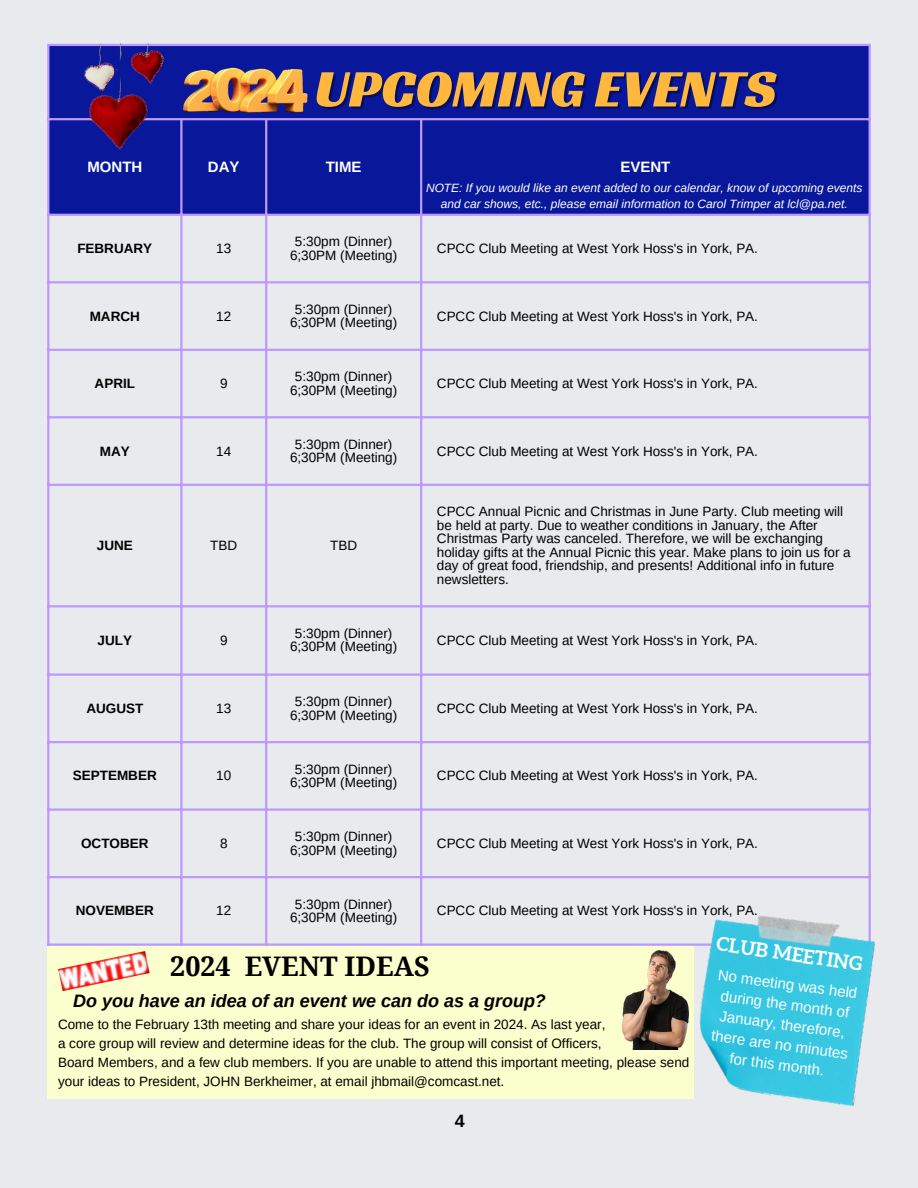
<style>
.page{position:relative;width:918px;height:1188px;background:#e9eaed}
.page>*{position:absolute;margin:0;border:0;box-sizing:border-box;transform-origin:0 0}
.t1{font:53.85px "Racing Sans One";color:#ffb73e}
.t2{font:700 27px "Droid Serif";color:#000}
.t3{font:700 19.35px "Aleo";color:#fff}
.t4{font:italic 700 18px "Arimo";color:#000}
.t5{font:700 17.85px "Arimo";color:#000}
.t6{font:15px/20.2px "Arimo";color:#fff;text-align:center}
.t7{font:700 15px "Arimo";color:#fff}
.t8{font:15px "Arimo";color:#000}
.t9{font:13.5px/13.5px "Arimo";color:#000}
.t10{font:700 13.5px "Arimo";color:#000}
.t11{font:italic 12px/16px "Arimo";color:#fff;text-align:center}
</style>
<div class="page">
<div style="left:49px;top:46px;width:820px;height:168px;background:#09189b"></div>
<hr style="left:47px;top:46px;width:2px;height:953px;background:#b9f">
<hr style="left:180px;top:120px;width:3px;height:879px;background:#b9f">
<hr style="left:265px;top:120px;width:2px;height:879px;background:#b9f">
<hr style="left:420px;top:120px;width:2px;height:879px;background:#b9f">
<hr style="left:869px;top:46px;width:2px;height:953px;background:#b9f">
<hr style="left:47px;top:44px;width:824px;height:2px;background:#b9f">
<hr style="left:47px;top:118px;width:824px;height:2px;background:#b9f">
<hr style="left:47px;top:214px;width:824px;height:2px;background:#b9f">
<hr style="left:47px;top:281px;width:824px;height:2px;background:#b9f">
<hr style="left:47px;top:349px;width:824px;height:2px;background:#b9f">
<hr style="left:47px;top:416px;width:824px;height:2px;background:#b9f">
<hr style="left:47px;top:484px;width:824px;height:2px;background:#b9f">
<hr style="left:47px;top:605px;width:824px;height:2px;background:#b9f">
<hr style="left:47px;top:674px;width:824px;height:2px;background:#b9f">
<hr style="left:47px;top:741px;width:824px;height:2px;background:#b9f">
<hr style="left:47px;top:809px;width:824px;height:2px;background:#b9f">
<hr style="left:47px;top:876px;width:824px;height:2px;background:#b9f">
<hr style="left:47px;top:944px;width:824px;height:2px;background:#b9f">
<img style="left:181px;top:64px;width:127px;height:49px">
<img style="left:684px;top:901px;width:191px;height:206px">
<div style="left:47px;top:946px;width:647px;height:153px;background:#fbffcd"></div>
<img style="left:58px;top:951px;width:92px;height:40px">
<img style="left:622px;top:951px;width:67px;height:99px">
<img style="left:74px;top:44px;width:97px;height:108px">
<p class="t1" style="left:315px;top:54px;width:463px">UPCOMING EVENTS</p>
<p class="t7" style="left:87px;top:158px;width:56px">MONTH</p>
<p class="t7" style="left:208px;top:158px;width:33px">DAY</p>
<p class="t7" style="left:326px;top:158px;width:37px">TIME</p>
<p class="t7" style="left:620px;top:158px;width:51px">EVENT</p>
<p class="t10" style="left:77px;top:241px;width:76px">FEBRUARY</p>
<p class="t9" style="left:216px;top:242px;width:17px">13</p>
<p class="t9" style="left:295px;top:235px;width:99px">5:30pm (Dinner)</p>
<p class="t9" style="left:290px;top:248px;width:109px">6;30PM (Meeting)</p>
<p class="t10" style="left:90px;top:308px;width:52px">MARCH</p>
<p class="t9" style="left:216px;top:309px;width:17px">12</p>
<p class="t9" style="left:295px;top:302px;width:99px">5:30pm (Dinner)</p>
<p class="t9" style="left:290px;top:316px;width:109px">6;30PM (Meeting)</p>
<p class="t10" style="left:95px;top:376px;width:42px">APRIL</p>
<p class="t9" style="left:220px;top:377px;width:9px">9</p>
<p class="t9" style="left:295px;top:370px;width:99px">5:30pm (Dinner)</p>
<p class="t9" style="left:290px;top:383px;width:109px">6;30PM (Meeting)</p>
<p class="t10" style="left:100px;top:443px;width:31px">MAY</p>
<p class="t9" style="left:216px;top:444px;width:17px">14</p>
<p class="t9" style="left:295px;top:437px;width:99px">5:30pm (Dinner)</p>
<p class="t9" style="left:290px;top:451px;width:109px">6;30PM (Meeting)</p>
<p class="t10" style="left:97px;top:538px;width:37px">JUNE</p>
<p class="t9" style="left:210px;top:539px;width:28px">TBD</p>
<p class="t9" style="left:330px;top:539px;width:28px">TBD</p>
<p class="t10" style="left:98px;top:632px;width:36px">JULY</p>
<p class="t9" style="left:220px;top:633px;width:9px">9</p>
<p class="t9" style="left:295px;top:626px;width:99px">5:30pm (Dinner)</p>
<p class="t9" style="left:290px;top:640px;width:109px">6;30PM (Meeting)</p>
<p class="t10" style="left:86px;top:701px;width:58px">AUGUST</p>
<p class="t9" style="left:216px;top:701px;width:17px">13</p>
<p class="t9" style="left:295px;top:695px;width:99px">5:30pm (Dinner)</p>
<p class="t9" style="left:290px;top:708px;width:109px">6;30PM (Meeting)</p>
<p class="t10" style="left:73px;top:768px;width:85px">SEPTEMBER</p>
<p class="t9" style="left:216px;top:769px;width:17px">10</p>
<p class="t9" style="left:295px;top:762px;width:99px">5:30pm (Dinner)</p>
<p class="t9" style="left:290px;top:776px;width:109px">6;30PM (Meeting)</p>
<p class="t10" style="left:81px;top:836px;width:69px">OCTOBER</p>
<p class="t9" style="left:220px;top:836px;width:9px">8</p>
<p class="t9" style="left:295px;top:830px;width:99px">5:30pm (Dinner)</p>
<p class="t9" style="left:290px;top:843px;width:109px">6;30PM (Meeting)</p>
<p class="t10" style="left:76px;top:903px;width:79px">NOVEMBER</p>
<p class="t9" style="left:216px;top:904px;width:17px">12</p>
<p class="t9" style="left:295px;top:897px;width:99px">5:30pm (Dinner)</p>
<p class="t9" style="left:290px;top:911px;width:109px">6;30PM (Meeting)</p>
<h6 class="t11" style="left:426px;top:180px;width:438px">NOTE: If you would like an event added to our calendar, know of upcoming events and car shows, etc., please email information to Carol Trimper at lcl@pa.net.</h6>
<p class="t9" style="left:437px;top:242px;width:323px">CPCC Club Meeting at West York Hoss's in York, PA.</p>
<p class="t9" style="left:437px;top:309px;width:323px">CPCC Club Meeting at West York Hoss's in York, PA.</p>
<p class="t9" style="left:437px;top:377px;width:323px">CPCC Club Meeting at West York Hoss's in York, PA.</p>
<p class="t9" style="left:437px;top:444px;width:323px">CPCC Club Meeting at West York Hoss's in York, PA.</p>
<p class="t9" style="left:437px;top:505px;width:415px">CPCC Annual Picnic and Christmas in June Party. Club meeting will be held at party. Due to weather conditions in January, the After Christmas Party was canceled. Therefore, we will be exchanging holiday gifts at the Annual Picnic this year. Make plans to join us for a day of great food, friendship, and presents! Additional info in future newsletters.</p>
<p class="t9" style="left:437px;top:633px;width:323px">CPCC Club Meeting at West York Hoss's in York, PA.</p>
<p class="t9" style="left:437px;top:701px;width:323px">CPCC Club Meeting at West York Hoss's in York, PA.</p>
<p class="t9" style="left:437px;top:769px;width:323px">CPCC Club Meeting at West York Hoss's in York, PA.</p>
<p class="t9" style="left:437px;top:836px;width:323px">CPCC Club Meeting at West York Hoss's in York, PA.</p>
<p class="t9" style="left:437px;top:904px;width:323px">CPCC Club Meeting at West York Hoss's in York, PA.</p>
<p class="t2" style="left:170px;top:951px;width:261px">2024 EVENT IDEAS</p>
<h3 class="t4" style="left:73px;top:991px;width:474px">Do you have an idea of an event we can do as a group?</h3>
<h5 class="t9" style="left:58px;top:1015px;width:633px;line-height:18.9px">Come to the February 13th meeting and share your ideas for an event in 2024. As last year,<br>a core group will review and determine ideas for the club. The group will consist of Officers,<br>Board Members, and a few club members. If you are unable to attend this important meeting, please send your ideas to President, JOHN Berkheimer, at email jhbmail@comcast.net.</h5>
<p class="t8" style="left:213px;top:964px;width:22px">NA</p>
<p class="t5" style="left:455px;top:1111px;width:11px">4</p>
<p class="t3" style="left:718px;top:933px;width:148px;rotate:8deg">CLUB MEETING</p>
<h1 class="t6" style="left:720px;top:964px;width:142px;rotate:8deg">No meeting was held during the month of<br>January, therefore, there are no minutes for this month.</h1>
</div>
